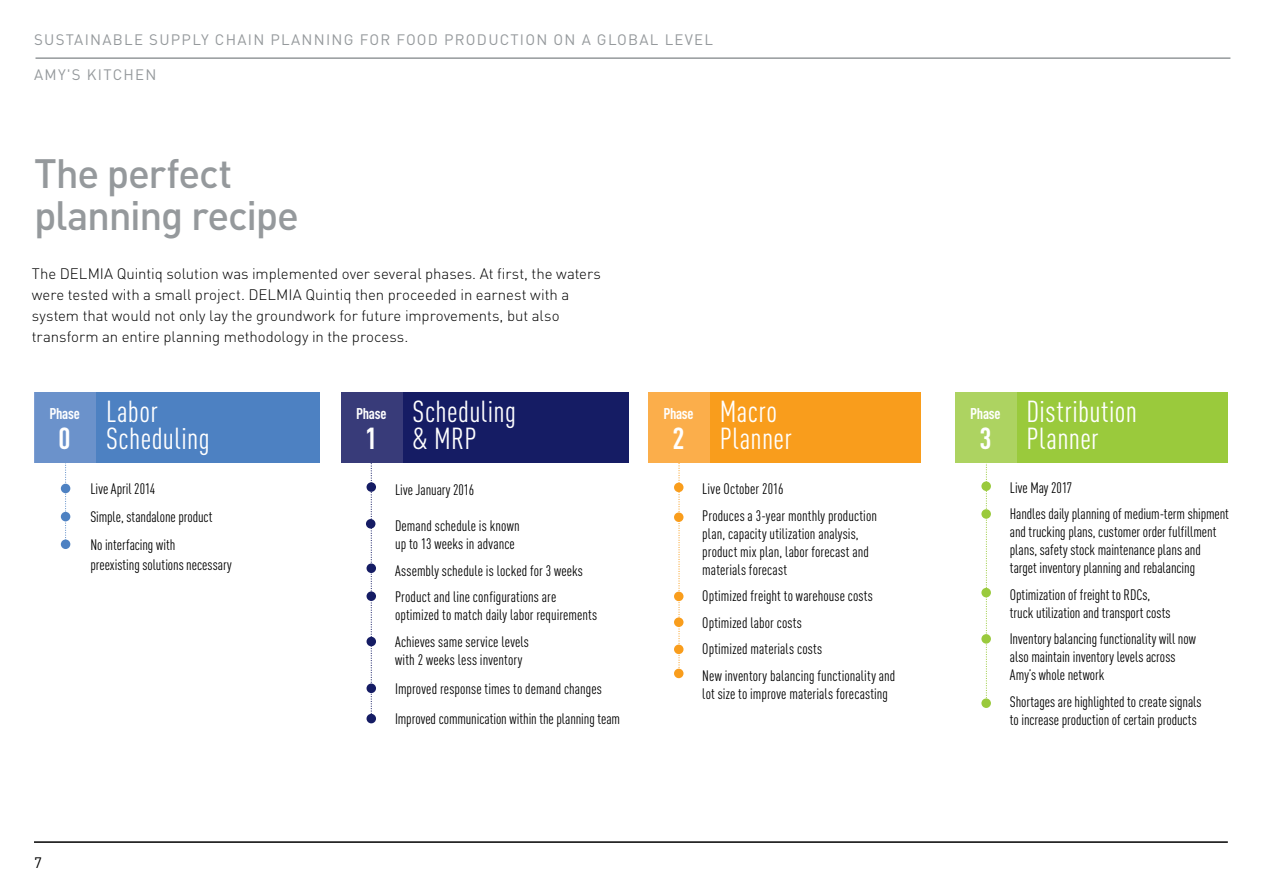
<style>
.page{position:relative;width:1263px;height:893px;background:#fff}
.page>*{position:absolute;margin:0;border:0;box-sizing:border-box;transform-origin:0 0}
.t1{font:500 40.5px/42px "DIN Pro";letter-spacing:-.03em;color:#95999c}
.t2{font:condensed 30px/27px "DIN Pro";letter-spacing:.015em;color:#fff}
.t3{font:700 condensed 30px "DIN Pro";color:#fff}
.t4{font:700 condensed 15.45px "DIN Pro";letter-spacing:-.02em;color:#fff}
.t5{font:condensed 15px/18px "DIN Pro";letter-spacing:.005em;color:#000}
.t6{font:300 15px/21px "DIN Pro";letter-spacing:-.005em;color:#000}
.t7{font:15px "DIN Pro";letter-spacing:.085em;color:#95999c}
.t8{font:15px "DIN Pro";color:#000}
</style>
<div class="page">
<hr style="left:34px;top:841px;width:1194px;height:2px;background:#000">
<hr style="left:36px;top:57px;width:1194px;height:2px;background:#95999c">
<div style="left:35px;top:392px;width:284px;height:71px;background:#4d81c2"></div>
<div style="left:341px;top:392px;width:287px;height:71px;background:#151c64"></div>
<div style="left:648px;top:392px;width:273px;height:71px;background:#f99d1c"></div>
<div style="left:955px;top:392px;width:273px;height:71px;background:#9aca3c"></div>
<svg style="left:65px;top:462px;width:2px;height:76px"></svg>
<div style="left:61px;top:484px;width:9px;height:9px;background:#4d81c2;border-radius:50%"></div>
<div style="left:61px;top:539px;width:9px;height:10px;background:#4d81c2;border-radius:50%"></div>
<div style="left:61px;top:512px;width:9px;height:9px;background:#4d81c2;border-radius:50%"></div>
<div style="left:366px;top:637px;width:10px;height:9px;background:#151c64;border-radius:50%"></div>
<div style="left:366px;top:684px;width:10px;height:9px;background:#151c64;border-radius:50%"></div>
<svg style="left:371px;top:463px;width:1px;height:251px"></svg>
<div style="left:366px;top:563px;width:10px;height:10px;background:#151c64;border-radius:50%"></div>
<div style="left:366px;top:519px;width:9px;height:10px;background:#151c64;border-radius:50%"></div>
<div style="left:366px;top:482px;width:10px;height:10px;background:#151c64;border-radius:50%"></div>
<div style="left:366px;top:714px;width:10px;height:9px;background:#151c64;border-radius:50%"></div>
<div style="left:366px;top:591px;width:10px;height:10px;background:#151c64;border-radius:50%"></div>
<div style="left:674px;top:669px;width:9px;height:9px;background:#f99d1c;border-radius:50%"></div>
<svg style="left:678px;top:463px;width:2px;height:206px"></svg>
<div style="left:674px;top:617px;width:9px;height:10px;background:#f99d1c;border-radius:50%"></div>
<div style="left:674px;top:645px;width:9px;height:9px;background:#f99d1c;border-radius:50%"></div>
<div style="left:674px;top:512px;width:9px;height:10px;background:#f99d1c;border-radius:50%"></div>
<div style="left:674px;top:483px;width:9px;height:9px;background:#f99d1c;border-radius:50%"></div>
<div style="left:674px;top:592px;width:9px;height:9px;background:#f99d1c;border-radius:50%"></div>
<div style="left:981px;top:698px;width:10px;height:10px;background:#9aca3c;border-radius:50%"></div>
<svg style="left:986px;top:463px;width:1px;height:236px"></svg>
<div style="left:981px;top:509px;width:10px;height:10px;background:#9aca3c;border-radius:50%"></div>
<div style="left:981px;top:481px;width:10px;height:10px;background:#9aca3c;border-radius:50%"></div>
<div style="left:981px;top:634px;width:10px;height:10px;background:#9aca3c;border-radius:50%"></div>
<div style="left:981px;top:588px;width:10px;height:9px;background:#9aca3c;border-radius:50%"></div>
<div style="left:34px;top:392px;width:62px;height:70px;background:#6f94cd"></div>
<div style="left:341px;top:392px;width:62px;height:71px;background:#383b79"></div>
<div style="left:648px;top:392px;width:62px;height:71px;background:#fbae4b"></div>
<div style="left:955px;top:392px;width:62px;height:71px;background:#add361"></div>
<p class="t7" style="left:34px;top:28px;width:681px">SUSTAINABLE SUPPLY CHAIN PLANNING FOR FOOD PRODUCTION ON A GLOBAL LEVEL</p>
<p class="t7" style="left:34px;top:62px;width:75px">AMY'S KITCHEN</p>
<h1 class="t1" style="left:34px;top:148px;width:266px">The perfect planning recipe</h1>
<p class="t6" style="left:32px;top:262px;width:570px">The DELMIA Quintiq solution was implemented over several phases. At first, the waters were tested with a small project. DELMIA Quintiq then proceeded in earnest with a system that would not only lay the groundwork for future improvements, but also transform an entire planning methodology in the process.</p>
<p class="t4" style="left:49px;top:402px;width:32px">Phase</p>
<h2 class="t3" style="left:59px;top:416px;width:14px">0</h2>
<h2 class="t2" style="left:106px;top:396px;width:105px">Labor<br>Scheduling</h2>
<h2 class="t2" style="left:412px;top:396px;width:105px">Scheduling &amp; MRP</h2>
<h2 class="t2" style="left:720px;top:396px;width:74px">Macro<br>Planner</h2>
<h2 class="t2" style="left:1026px;top:396px;width:112px">Distribution<br>Planner</h2>
<p class="t5" style="left:1010px;top:473px;width:221px;line-height:26.5px">Live May 2017<br>Handles daily planning of medium-term shipment</p>
<p class="t5" style="left:1010px;top:522px;width:208px">and trucking plans, customer order fulfillment plans, safety stock maintenance plans and target inventory planning and rebalancing</p>
<p class="t5" style="left:1010px;top:584px;width:162px">Optimization of freight to RDCs, truck utilization and transport costs</p>
<p class="t5" style="left:1010px;top:629px;width:188px">Inventory balancing functionality will now also maintain inventory levels across<br>Amy’s whole network</p>
<p class="t5" style="left:1010px;top:691px;width:193px">Shortages are highlighted to create signals to increase production of certain products</p>
<p class="t4" style="left:356px;top:402px;width:32px">Phase</p>
<h2 class="t3" style="left:365px;top:416px;width:14px">1</h2>
<p class="t4" style="left:663px;top:402px;width:32px">Phase</p>
<h2 class="t3" style="left:672px;top:416px;width:14px">2</h2>
<p class="t4" style="left:970px;top:402px;width:32px">Phase</p>
<h2 class="t3" style="left:979px;top:416px;width:14px">3</h2>
<p class="t5" style="left:90px;top:474px;width:124px;line-height:28px">Live April 2014<br>Simple, standalone product<br>No interfacing with</p>
<p class="t5" style="left:90px;top:554px;width:143px">preexisting solutions necessary</p>
<p class="t5" style="left:702px;top:474px;width:176px;line-height:26.5px">Live October 2016<br>Produces a 3-year monthly production</p>
<p class="t5" style="left:702px;top:523px;width:168px">plan, capacity utilization analysis, product mix plan, labor forecast and materials forecast</p>
<p class="t5" style="left:702px;top:581px;width:194px;line-height:26.5px">Optimized freight to warehouse costs<br>Optimized labor costs<br>Optimized materials costs<br>New inventory balancing functionality and</p>
<p class="t5" style="left:702px;top:683px;width:187px">lot size to improve materials forecasting</p>
<p class="t5" style="left:395px;top:480px;width:81px">Live January 2016</p>
<p class="t5" style="left:395px;top:516px;width:126px">Demand schedule is known up to 13 weeks in advance</p>
<p class="t5" style="left:395px;top:556px;width:189px;line-height:26.5px">Assembly schedule is locked for 3 weeks<br>Product and line configurations are</p>
<p class="t5" style="left:395px;top:600px;width:204px;line-height:26.5px">optimized to match daily labor requirements<br>Achieves same service levels</p>
<p class="t5" style="left:395px;top:643px;width:227px;line-height:29.5px">with 2 weeks less inventory<br>Improved response times to demand changes<br>Improved communication within the planning team</p>
<p class="t8" style="left:34px;top:850px;width:9px">7</p>
</div>
